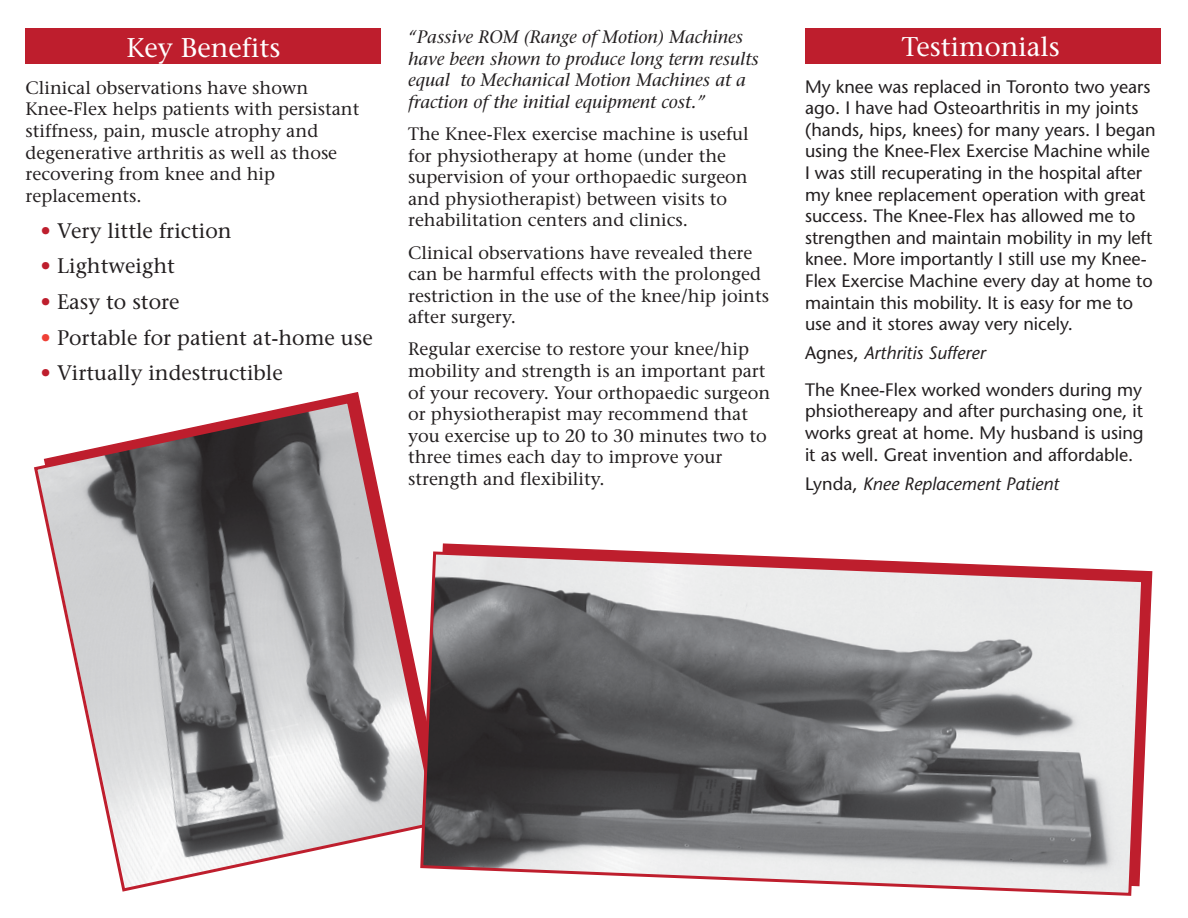
<style>
.page{position:relative;width:1188px;height:918px;background:#fff}
.page>*{position:absolute;margin:0;border:0;box-sizing:border-box;transform-origin:0 0}
.t1{font:27px "Stone Serif";color:#fff}
.t2{font:21px "Stone Serif";color:#231f20}
.t3{font:18px/21.6px "Stone Serif";color:#231f20}
.t4{font:18px/21.6px "Stone Sans";color:#231f20}
.t5{font:italic 18px/21.6px "Stone Serif";color:#231f20}
.t6{font:italic 18px "Stone Sans";color:#231f20}
.s1{color:#be1e2d}
.s2{color:#ef4036}
.s3{font-style:italic}
.s4{font-style:normal}
</style>
<div class="page">
<svg style="left:442px;top:543px;width:711px;height:183px"></svg>
<div style="left:26px;top:28px;width:355px;height:36px;background:#be1e2d"></div>
<div style="left:806px;top:28px;width:355px;height:36px;background:#be1e2d"></div>
<svg style="left:34px;top:398px;width:385px;height:494px"></svg>
<svg style="left:419px;top:550px;width:727px;height:346px;background:#999193"></svg>
<h1 class="t1" style="left:127px;top:32px;width:156px">Key Benefits</h1>
<p class="t3" style="left:26px;top:77px;width:335px">Clinical observations have shown<br>Knee-Flex helps patients with persistant stiffness, pain, muscle atrophy and degenerative arthritis as well as those recovering from knee and hip replacements.</p>
<p class="t2" style="left:41px;top:218px;width:193px"><span class="s1">•</span> Very little friction</p>
<p class="t2" style="left:41px;top:253px;width:136px"><span class="s1">•</span> Lightweight</p>
<p class="t2" style="left:41px;top:289px;width:140px"><span class="s1">•</span> Easy to store</p>
<p class="t2" style="left:41px;top:325px;width:334px"><span class="s2">•</span> Portable for patient at-home use</p>
<p class="t2" style="left:41px;top:361px;width:244px"><span class="s1">•</span> Virtually indestructible</p>
<p class="t5" style="left:408px;top:26px;width:352px">“Passive ROM (Range of Motion) Machines have been shown to produce long term results equal to Mechanical Motion Machines at a fraction of the initial equipment cost.”</p>
<p class="t3" style="left:408px;top:123px;width:342px">The Knee-Flex exercise machine is useful for physiotherapy at home (under the supervision of your orthopaedic surgeon and physiotherapist) between visits to rehabilitation centers and clinics.</p>
<p class="t3" style="left:408px;top:242px;width:363px">Clinical observations have revealed there can be harmful effects with the prolonged restriction in the use of the knee/hip joints after surgery.</p>
<p class="t3" style="left:408px;top:338px;width:364px">Regular exercise to restore your knee/hip mobility and strength is an important part of your recovery. Your orthopaedic surgeon or physiotherapist may recommend that you exercise up to 20 to 30 minutes two to three times each day to improve your strength and flexibility.</p>
<h1 class="t1" style="left:902px;top:31px;width:160px">Testimonials</h1>
<p class="t4" style="left:805px;top:76px;width:352px">My knee was replaced in Toronto two years ago. I have had Osteoarthritis in my joints (hands, hips, knees) for many years. I began using the Knee-Flex Exercise Machine while I was still recuperating in the hospital after my knee replacement operation with great success. The Knee-Flex has allowed me to strengthen and maintain mobility in my left knee. More importantly I still use my Knee-Flex Exercise Machine every day at home to maintain this mobility. It is easy for me to use and it stores away very nicely.</p>
<p class="t4" style="left:805px;top:335px;width:339px;line-height:36.6px">Agnes, <span class="s3">Arthritis Sufferer<br></span>The Knee-Flex worked wonders during my</p>
<p class="t4" style="left:805px;top:400px;width:340px;text-align:justify">phsiothereapy and after purchasing one, it works great at home. My husband is using it as well. Great invention and affordable.</p>
<p class="t6" style="left:805px;top:473px;width:256px"><span class="s4">Lynda,</span> Knee Replacement Patient</p>
</div>
